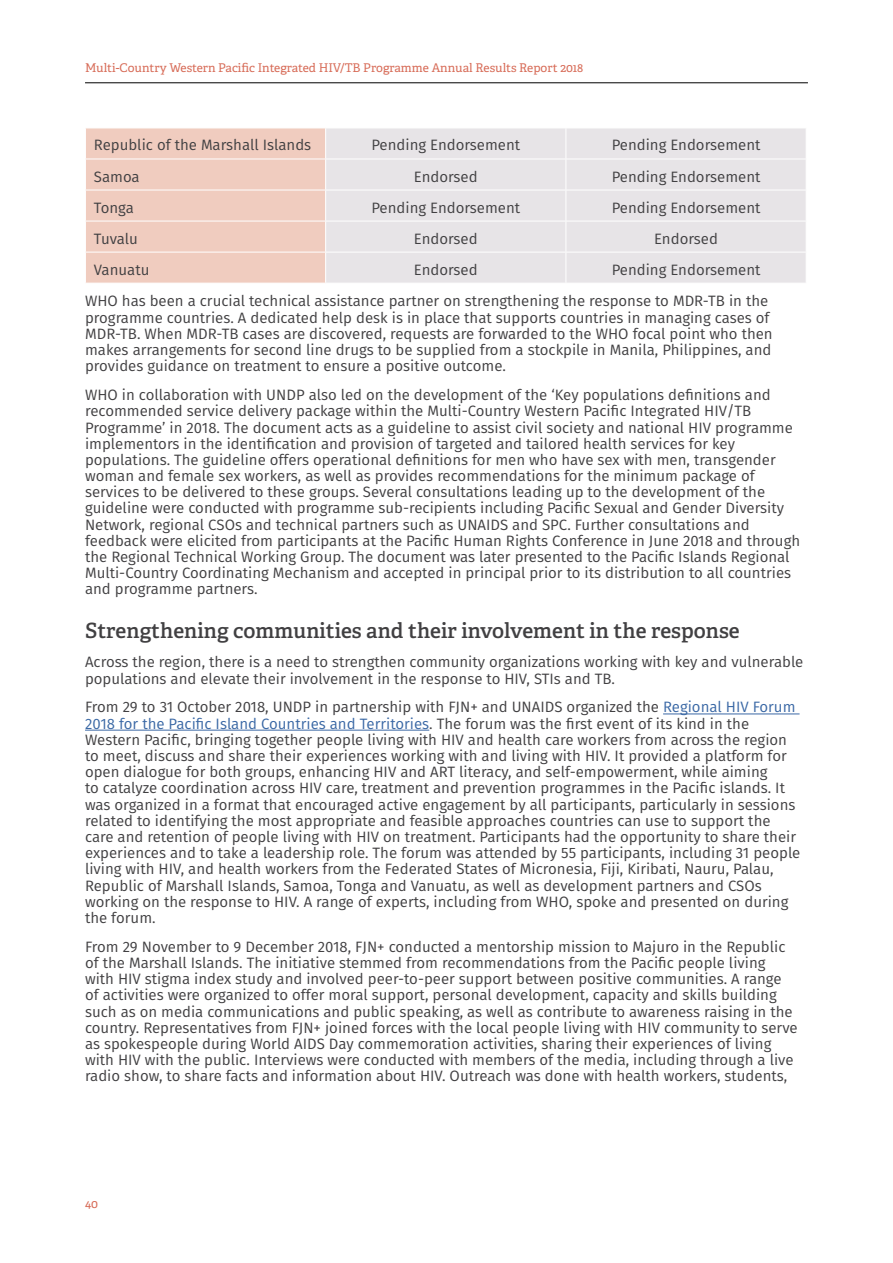
<style>
.page{position:relative;width:893px;height:1263px;background:#fff}
.page>*{position:absolute;margin:0;border:0;box-sizing:border-box;transform-origin:0 0}
.t1{font:600 21px "Adelle";color:#414042}
.t2{font:15px/16.2px "Fira Sans";color:#414042}
.t3{font:12px "Adelle";color:#d76b57}
.s1{color:#3a68a5}
</style>
<div class="page">
<hr style="left:85px;top:82px;width:723px;height:1px;background:#000">
<hr style="left:663px;top:713px;width:136px;height:1px;background:#3a68a5">
<hr style="left:85px;top:730px;width:344px;height:1px;background:#3a68a5">
<div style="left:86px;top:129px;width:239px;height:154px;background:#f0ccbf"></div>
<div style="left:326px;top:129px;width:480px;height:154px;background:#e7e4e7"></div>
<hr style="left:566px;top:159px;width:1px;height:31px;background:#fff">
<hr style="left:85px;top:190px;width:241px;height:1px;background:#fff">
<hr style="left:326px;top:190px;width:240px;height:1px;background:#fff">
<hr style="left:566px;top:190px;width:240px;height:1px;background:#fff">
<hr style="left:566px;top:190px;width:1px;height:31px;background:#fff">
<hr style="left:566px;top:252px;width:1px;height:31px;background:#fff">
<hr style="left:566px;top:128px;width:1px;height:31px;background:#fff">
<hr style="left:85px;top:159px;width:241px;height:1px;background:#fff">
<hr style="left:326px;top:159px;width:240px;height:1px;background:#fff">
<hr style="left:566px;top:159px;width:240px;height:1px;background:#fff">
<hr style="left:85px;top:221px;width:241px;height:1px;background:#fff">
<hr style="left:326px;top:221px;width:240px;height:1px;background:#fff">
<hr style="left:566px;top:221px;width:240px;height:1px;background:#fff">
<hr style="left:566px;top:221px;width:1px;height:31px;background:#fff">
<hr style="left:85px;top:252px;width:241px;height:1px;background:#fff">
<hr style="left:326px;top:252px;width:240px;height:1px;background:#fff">
<hr style="left:566px;top:252px;width:240px;height:1px;background:#fff">
<p class="t3" style="left:85px;top:61px;width:500px">Multi-Country Western Pacific Integrated HIV/TB Programme Annual Results Report 2018</p>
<p class="t2" style="left:94px;top:137px;width:219px">Republic of the Marshall Islands</p>
<p class="t2" style="left:371px;top:137px;width:150px">Pending Endorsement</p>
<p class="t2" style="left:612px;top:137px;width:150px">Pending Endorsement</p>
<p class="t2" style="left:94px;top:168px;width:47px">Samoa</p>
<p class="t2" style="left:414px;top:168px;width:65px">Endorsed</p>
<p class="t2" style="left:612px;top:168px;width:150px">Pending Endorsement</p>
<p class="t2" style="left:94px;top:199px;width:41px">Tonga</p>
<p class="t2" style="left:371px;top:199px;width:150px">Pending Endorsement</p>
<p class="t2" style="left:612px;top:199px;width:150px">Pending Endorsement</p>
<p class="t2" style="left:94px;top:230px;width:45px">Tuvalu</p>
<p class="t2" style="left:414px;top:230px;width:65px">Endorsed</p>
<p class="t2" style="left:654px;top:230px;width:65px">Endorsed</p>
<p class="t2" style="left:94px;top:261px;width:57px">Vanuatu</p>
<p class="t2" style="left:414px;top:261px;width:65px">Endorsed</p>
<p class="t2" style="left:85px;top:253px;width:685px;line-height:31.8px;text-indent:527px">Pending Endorsement<br>WHO has been a crucial technical assistance partner on strengthening the response to MDR-TB in the</p>
<p class="t2" style="left:85px;top:309px;width:689px">programme countries. A dedicated help desk is in place that supports countries in managing cases of MDR-TB. When MDR-TB cases are discovered, requests are forwarded to the WHO focal point who then makes arrangements for second line drugs to be supplied from a stockpile in Manila, Philippines, and provides guidance on treatment to ensure a positive outcome.</p>
<p class="t2" style="left:85px;top:386px;width:717px">WHO in collaboration with UNDP also led on the development of the ‘Key populations definitions and recommended service delivery package within the Multi-Country Western Pacific Integrated HIV/TB Programme’ in 2018. The document acts as a guideline to assist civil society and national HIV programme implementors in the identification and provision of targeted and tailored health services for key populations. The guideline offers operational definitions for men who have sex with men, transgender woman and female sex workers, as well as provides recommendations for the minimum package of services to be delivered to these groups. Several consultations leading up to the development of the guideline were conducted with programme sub-recipients including Pacific Sexual and Gender Diversity Network, regional CSOs and technical partners such as UNAIDS and SPC. Further consultations and feedback were elicited from participants at the Pacific Human Rights Conference in June 2018 and through the Regional Technical Working Group. The document was later presented to the Pacific Islands Regional Multi-Country Coordinating Mechanism and accepted in principal prior to its distribution to all countries and programme partners.</p>
<h1 class="t1" style="left:85px;top:618px;width:656px">Strengthening communities and their involvement in the response</h1>
<p class="t2" style="left:85px;top:654px;width:720px">Across the region, there is a need to strengthen community organizations working with key and vulnerable populations and elevate their involvement in the response to HIV, STIs and TB.</p>
<p class="t2" style="left:85px;top:699px;width:717px">From 29 to 31 October 2018, UNDP in partnership with FJN+ and UNAIDS organized the <span class="s1">Regional HIV Forum 2018 for the Pacific Island Countries and Territories</span>. The forum was the first event of its kind in the Western Pacific, bringing together people living with HIV and health care workers from across the region to meet, discuss and share their experiences working with and living with HIV. It provided a platform for open dialogue for both groups, enhancing HIV and ART literacy, and self-empowerment, while aiming<br>to catalyze coordination across HIV care, treatment and prevention programmes in the Pacific islands. It was organized in a format that encouraged active engagement by all participants, particularly in sessions related to identifying the most appropriate and feasible approaches countries can use to support the care and retention of people living with HIV on treatment. Participants had the opportunity to share their experiences and to take a leadership role. The forum was attended by 55 participants, including 31 people living with HIV, and health workers from the Federated States of Micronesia, Fiji, Kiribati, Nauru, Palau, Republic of Marshall Islands, Samoa, Tonga and Vanuatu, as well as development partners and CSOs working on the response to HIV. A range of experts, including from WHO, spoke and presented on during the forum.</p>
<p class="t2" style="left:85px;top:938px;width:714px">From 29 November to 9 December 2018, FJN+ conducted a mentorship mission to Majuro in the Republic of the Marshall Islands. The initiative stemmed from recommendations from the Pacific people living with HIV stigma index study and involved peer-to-peer support between positive communities. A range of activities were organized to offer moral support, personal development, capacity and skills building such as on media communications and public speaking, as well as contribute to awareness raising in the country. Representatives from FJN+ joined forces with the local people living with HIV community to serve as spokespeople during World AIDS Day commemoration activities, sharing their experiences of living with HIV with the public. Interviews were conducted with members of the media, including through a live radio show, to share facts and information about HIV. Outreach was done with health workers, students,</p>
<p class="t3" style="left:85px;top:1196px;width:15px">40</p>
</div>
